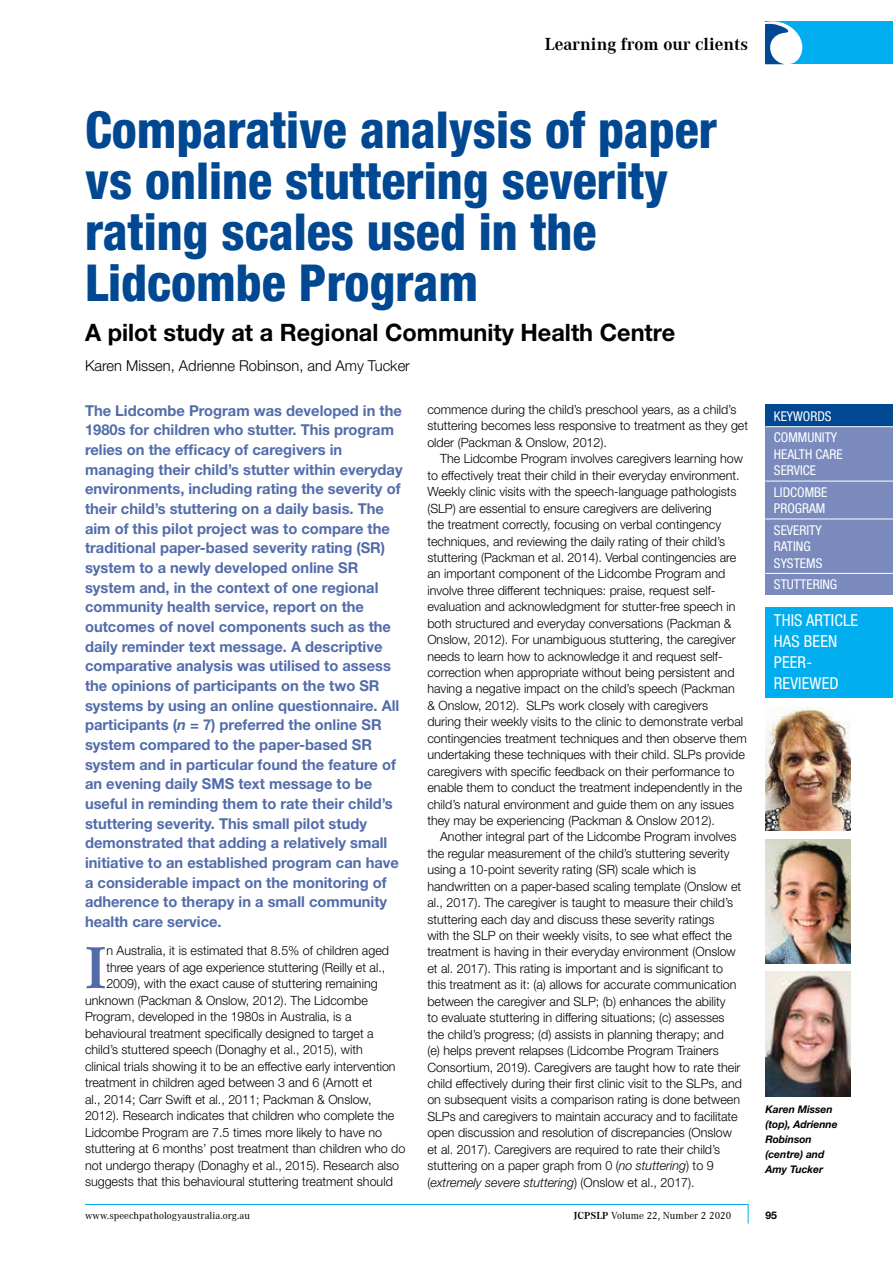
<style>
.page{position:relative;width:893px;height:1263px;background:#fff}
.page>*{position:absolute;margin:0;border:0;box-sizing:border-box;transform-origin:0 0}
.t1{font:700 61.5px "Corporate A";color:#526caa}
.t2{font:800 condensed 51px/51px "Helvetica Neue";color:#004892}
.t3{font:700 24px "Helvetica Neue";color:#000}
.t4{font:700 18px "Corporate A";color:#000}
.t5{font:condensed 16.5px/21px "Helvetica Neue";letter-spacing:.01em;color:#fff}
.t6{font:700 15px/19.6px "Helvetica Neue";color:#526caa}
.t7{font:300 15px "Helvetica Neue";color:#000}
.t8{font:condensed 13.5px/16.5px "Helvetica Neue";color:#fff}
.t9{font:300 12.75px/16.5px "Helvetica Neue";color:#000}
.t10{font:10.5px "Corporate A";letter-spacing:.005em;color:#000}
.t11{font:italic 700 10.5px/15px "Helvetica Neue";color:#000}
.t12{font:700 10.5px "Helvetica Neue";color:#000}
.s1{font-style:italic}
.s2{font-weight:700}
</style>
<div class="page">
<div style="left:765px;top:21px;width:128px;height:43px;background:#00aeef"></div>
<svg style="left:765px;top:21px;width:38px;height:43px;background:#92c1df"></svg>
<div style="left:765px;top:404px;width:128px;height:23px;background:#004892"></div>
<svg style="left:85px;top:1204px;width:664px;height:20px"></svg>
<div style="left:765px;top:427px;width:128px;height:167px;background:#7a8abd"></div>
<hr style="left:765px;top:426px;width:128px;height:1px;background:#fff">
<hr style="left:765px;top:481px;width:128px;height:1px;background:#fff">
<hr style="left:765px;top:519px;width:128px;height:1px;background:#fff">
<hr style="left:765px;top:573px;width:128px;height:1px;background:#fff">
<div style="left:765px;top:607px;width:128px;height:91px;background:#00aeef"></div>
<img style="left:765px;top:839px;width:85px;height:124px">
<img style="left:765px;top:706px;width:85px;height:124px">
<img style="left:765px;top:972px;width:85px;height:124px">
<h3 class="t4" style="left:545px;top:34px;width:205px">Learning from our clients</h3>
<h2 class="t2" style="left:85px;top:103px;width:634px">Comparative analysis of paper vs online stuttering severity rating scales used in the<br>Lidcombe Program</h2>
<h3 class="t3" style="left:85px;top:317px;width:592px">A pilot study at a Regional Community Health Centre</h3>
<p class="t7" style="left:85px;top:357px;width:326px">Karen Missen, Adrienne Robinson, and Amy Tucker</p>
<p class="t6" style="left:85px;top:400px;width:319px">The Lidcombe Program was developed in the 1980s for children who stutter. This program relies on the efficacy of caregivers in managing their child’s stutter within everyday environments, including rating the severity of their child’s stuttering on a daily basis. The aim of this pilot project was to compare the traditional paper-based severity rating (SR) system to a newly developed online SR system and, in the context of one regional community health service, report on the outcomes of novel components such as the daily reminder text message. A descriptive comparative analysis was utilised to assess the opinions of participants on the two SR systems by using an online questionnaire. All participants (<span class="s1">n</span> = 7) preferred the online SR system compared to the paper-based SR system and in particular found the feature of an evening daily SMS text message to be useful in reminding them to rate their child’s stuttering severity. This small pilot study demonstrated that adding a relatively small initiative to an established program can have a considerable impact on the monitoring of adherence to therapy in a small community health care service.</p>
<h1 class="t1" style="left:85px;top:934px;width:23px">I</h1>
<p class="t9" style="left:106px;top:942px;width:284px">n Australia, it is estimated that 8.5% of children aged</p>
<p class="t9" style="left:106px;top:959px;width:280px">three years of age experience stuttering (Reilly et al.,</p>
<p class="t9" style="left:106px;top:975px;width:273px">2009), with the exact cause of stuttering remaining</p>
<p class="t9" style="left:85px;top:991px;width:284px">unknown (Packman &amp; Onslow, 2012). The Lidcombe</p>
<p class="t9" style="left:85px;top:1008px;width:268px">Program, developed in the 1980s in Australia, is a</p>
<p class="t9" style="left:85px;top:1025px;width:290px">behavioural treatment specifically designed to target a</p>
<p class="t9" style="left:85px;top:1041px;width:279px">child’s stuttered speech (Donaghy et al., 2015), with</p>
<p class="t9" style="left:85px;top:1058px;width:312px">clinical trials showing it to be an effective early intervention</p>
<p class="t9" style="left:85px;top:1074px;width:289px">treatment in children aged between 3 and 6 (Arnott et</p>
<p class="t9" style="left:85px;top:1091px;width:288px">al., 2014; Carr Swift et al., 2011; Packman &amp; Onslow,</p>
<p class="t9" style="left:85px;top:1107px;width:311px">2012). Research indicates that children who complete the</p>
<p class="t9" style="left:85px;top:1124px;width:298px">Lidcombe Program are 7.5 times more likely to have no</p>
<p class="t9" style="left:85px;top:1140px;width:322px">stuttering at 6 months’ post treatment than children who do</p>
<p class="t9" style="left:85px;top:1157px;width:316px">not undergo therapy (Donaghy et al., 2015). Research also</p>
<p class="t9" style="left:85px;top:1173px;width:309px">suggests that this behavioural stuttering treatment should</p>
<p class="t9" style="left:427px;top:401px;width:322px">commence during the child’s preschool years, as a child’s stuttering becomes less responsive to treatment as they get older (Packman &amp; Onslow, 2012).</p>
<p class="t9" style="left:427px;top:450px;width:321px;text-indent:13px">The Lidcombe Program involves caregivers learning how to effectively treat their child in their everyday environment.<br>Weekly clinic visits with the speech-language pathologists (SLP) are essential to ensure caregivers are delivering<br>the treatment correctly, focusing on verbal contingency techniques, and reviewing the daily rating of their child’s stuttering (Packman et al. 2014). Verbal contingencies are an important component of the Lidcombe Program and involve three different techniques: praise, request self&shy;evaluation and acknowledgment for stutter-free speech in both structured and everyday conversations (Packman &amp; Onslow, 2012). For unambiguous stuttering, the caregiver needs to learn how to acknowledge it and request self&shy;correction when appropriate without being persistent and having a negative impact on the child’s speech (Packman<br>&amp; Onslow, 2012). SLPs work closely with caregivers<br>during their weekly visits to the clinic to demonstrate verbal contingencies treatment techniques and then observe them undertaking these techniques with their child. SLPs provide caregivers with specific feedback on their performance to enable them to conduct the treatment independently in the child’s natural environment and guide them on any issues they may be experiencing (Packman &amp; Onslow 2012).</p>
<p class="t9" style="left:427px;top:828px;width:316px;text-indent:13px">Another integral part of the Lidcombe Program involves the regular measurement of the child’s stuttering severity using a 10-point severity rating (SR) scale which is handwritten on a paper-based scaling template (Onslow et al., 2017). The caregiver is taught to measure their child’s stuttering each day and discuss these severity ratings<br>with the SLP on their weekly visits, to see what effect the treatment is having in their everyday environment (Onslow et al. 2017). This rating is important and is significant to this treatment as it: (a) allows for accurate communication between the caregiver and SLP; (b) enhances the ability<br>to evaluate stuttering in differing situations; (c) assesses the child’s progress; (d) assists in planning therapy; and<br>(e) helps prevent relapses (Lidcombe Program Trainers Consortium, 2019). Caregivers are taught how to rate their child effectively during their first clinic visit to the SLPs, and on subsequent visits a comparison rating is done between SLPs and caregivers to maintain accuracy and to facilitate open discussion and resolution of discrepancies (Onslow et al. 2017). Caregivers are required to rate their child’s stuttering on a paper graph from 0 (<span class="s1">no stuttering</span>) to 9 (<span class="s1">extremely severe stuttering</span>) (Onslow et al., 2017).</p>
<p class="t8" style="left:774px;top:405px;width:65px;line-height:21.5px">KEYWORDS<br>COMMUNITY</p>
<p class="t8" style="left:774px;top:446px;width:70px">HEALTH CARE<br>SERVICE</p>
<p class="t8" style="left:774px;top:484px;width:55px">LIDCOMBE<br>PROGRAM</p>
<p class="t8" style="left:774px;top:521px;width:50px">SEVERITY<br>RATING<br>SYSTEMS</p>
<p class="t8" style="left:774px;top:576px;width:65px">STUTTERING</p>
<p class="t5" style="left:774px;top:610px;width:86px">THIS ARTICLE<br>HAS BEEN<br>PEER-<br>REVIEWED</p>
<p class="t11" style="left:765px;top:1102px;width:74px">Karen Missen (top), Adrienne<br>Robinson (centre) and<br>Amy Tucker</p>
<p class="t10" style="left:85px;top:1209px;width:167px">www.speechpathologyaustralia.org.au</p>
<p class="t10" style="left:574px;top:1209px;width:159px"><span class="s2">JCPSLP</span> Volume 22, Number 2 2020</p>
<p class="t12" style="left:765px;top:1208px;width:13px">95</p>
</div>
